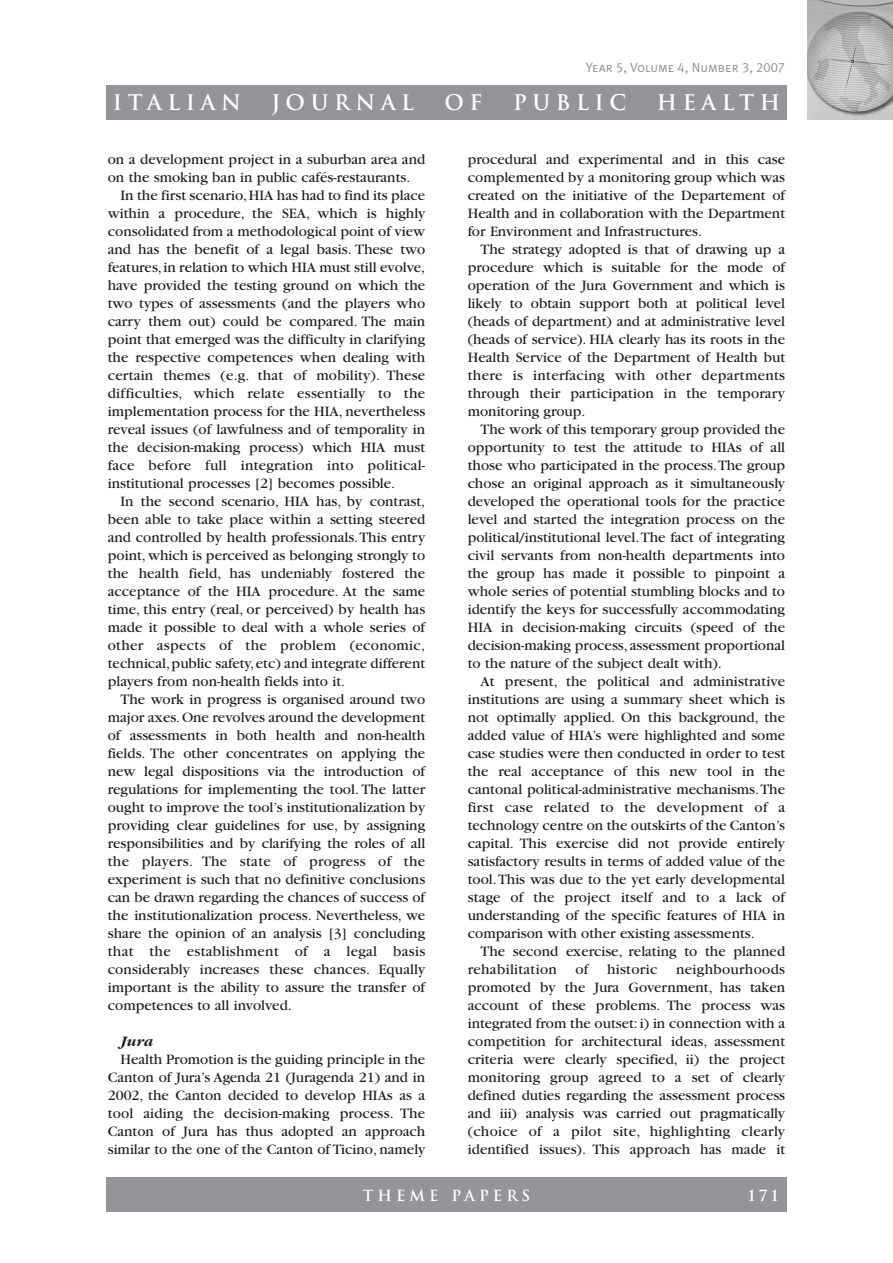
<style>
.page{position:relative;width:893px;height:1263px;background:#fff}
.page>*{position:absolute;margin:0;border:0;box-sizing:border-box;transform-origin:0 0}
.t1{font:700 21px "Trajan";letter-spacing:.265em;color:#fff}
.t2{font:15px/18px "Garamond";color:#231f20;text-align:justify}
.t3{font:15px "Garamond";letter-spacing:.02em;color:#231f20}
.t4{font:700 15px "Trajan";letter-spacing:.265em;color:#fff}
.t5{font:italic 700 15px "Garamond";color:#231f20}
.t6{font:13.5px "Meta Plus Normal Caps";color:#939598}
</style>
<div class="page">
<div style="left:106px;top:85px;width:681px;height:34px;background:#939598"></div>
<div style="left:106px;top:1178px;width:681px;height:34px;background:#939598"></div>
<img style="left:808px;top:0;width:85px;height:119px">
<p class="t6" style="left:586px;top:59px;width:201px">Year 5, Volume 4, Number 3, 2007</p>
<h1 class="t1" style="left:113px;top:90px;width:130px">ITALIAN</h1>
<h1 class="t1" style="left:272px;top:90px;width:144px">JOURNAL</h1>
<h1 class="t1" style="left:445px;top:90px;width:39px">O F</h1>
<h1 class="t1" style="left:513px;top:90px;width:115px">PUBLIC</h1>
<h1 class="t1" style="left:657px;top:90px;width:125px">HEALTH</h1>
<p class="t2" style="left:108px;top:151px;width:319px">on a development project in a suburban area and</p>
<p class="t2" style="left:108px;top:169px;width:304px">on the smoking ban in public cafés-restaurants.</p>
<p class="t2" style="left:121px;top:187px;width:306px">In the first scenario,HIA has had to find its place</p>
<p class="t2" style="left:108px;top:205px;width:319px">within a procedure, the SEA, which is highly</p>
<p class="t2" style="left:108px;top:223px;width:319px">consolidated from a methodological point of view</p>
<p class="t2" style="left:108px;top:241px;width:319px">and has the benefit of a legal basis. These two</p>
<p class="t2" style="left:108px;top:259px;width:319px">features,in relation to which HIA must still evolve,</p>
<p class="t2" style="left:108px;top:277px;width:319px">have provided the testing ground on which the</p>
<p class="t2" style="left:108px;top:295px;width:319px">two types of assessments (and the players who</p>
<p class="t2" style="left:108px;top:313px;width:319px">carry them out) could be compared. The main</p>
<p class="t2" style="left:108px;top:331px;width:319px">point that emerged was the difficulty in clarifying</p>
<p class="t2" style="left:108px;top:349px;width:319px">the respective competences when dealing with</p>
<p class="t2" style="left:108px;top:367px;width:319px">certain themes (e.g. that of mobility). These</p>
<p class="t3" style="left:108px;top:388px;width:319px">difficulties, which relate essentially to the</p>
<p class="t2" style="left:108px;top:403px;width:319px">implementation process for the HIA, nevertheless</p>
<p class="t2" style="left:108px;top:421px;width:319px">reveal issues (of lawfulness and of temporality in</p>
<p class="t2" style="left:108px;top:439px;width:319px">the decision-making process) which HIA must</p>
<p class="t3" style="left:108px;top:460px;width:319px">face before full integration into political-</p>
<p class="t2" style="left:108px;top:475px;width:289px">institutional processes [2] becomes possible.</p>
<p class="t2" style="left:121px;top:493px;width:306px">In the second scenario, HIA has, by contrast,</p>
<p class="t2" style="left:108px;top:511px;width:319px">been able to take place within a setting steered</p>
<p class="t2" style="left:108px;top:529px;width:319px">and controlled by health professionals.This entry</p>
<p class="t2" style="left:108px;top:547px;width:319px">point, which is perceived as belonging strongly to</p>
<p class="t2" style="left:108px;top:565px;width:319px">the health field, has undeniably fostered the</p>
<p class="t2" style="left:108px;top:583px;width:319px">acceptance of the HIA procedure. At the same</p>
<p class="t2" style="left:108px;top:601px;width:319px">time, this entry (real, or perceived) by health has</p>
<p class="t2" style="left:108px;top:619px;width:319px">made it possible to deal with a whole series of</p>
<p class="t3" style="left:108px;top:640px;width:319px">other aspects of the problem (economic,</p>
<p class="t2" style="left:108px;top:655px;width:319px">technical,public safety,etc) and integrate different</p>
<p class="t2" style="left:108px;top:673px;width:239px">players from non-health fields into it.</p>
<p class="t2" style="left:121px;top:691px;width:306px">The work in progress is organised around two</p>
<p class="t2" style="left:108px;top:709px;width:319px">major axes.One revolves around the development</p>
<p class="t2" style="left:108px;top:727px;width:319px">of assessments in both health and non-health</p>
<p class="t2" style="left:108px;top:745px;width:319px">fields. The other concentrates on applying the</p>
<p class="t2" style="left:108px;top:763px;width:319px">new legal dispositions via the introduction of</p>
<p class="t2" style="left:108px;top:781px;width:319px">regulations for implementing the tool. The latter</p>
<p class="t2" style="left:108px;top:799px;width:319px">ought to improve the tool’s institutionalization by</p>
<p class="t2" style="left:108px;top:817px;width:319px">providing clear guidelines for use, by assigning</p>
<p class="t2" style="left:108px;top:835px;width:319px">responsibilities and by clarifying the roles of all</p>
<p class="t3" style="left:108px;top:856px;width:319px">the players. The state of progress of the</p>
<p class="t2" style="left:108px;top:871px;width:319px">experiment is such that no definitive conclusions</p>
<p class="t2" style="left:108px;top:889px;width:319px">can be drawn regarding the chances of success of</p>
<p class="t2" style="left:108px;top:907px;width:319px">the institutionalization process. Nevertheless, we</p>
<p class="t2" style="left:108px;top:925px;width:319px">share the opinion of an analysis [3] concluding</p>
<p class="t3" style="left:108px;top:946px;width:319px">that the establishment of a legal basis</p>
<p class="t2" style="left:108px;top:961px;width:319px">considerably increases these chances. Equally</p>
<p class="t2" style="left:108px;top:979px;width:319px">important is the ability to assure the transfer of</p>
<p class="t2" style="left:108px;top:997px;width:186px">competences to all involved.</p>
<p class="t5" style="left:121px;top:1032px;width:34px">Jura</p>
<p class="t2" style="left:108px;top:1051px;width:319px;text-indent:13px">Health Promotion is the guiding principle in the Canton of Jura’s Agenda 21 (Juragenda 21) and in 2002, the Canton decided to develop HIAs as a tool aiding the decision-making process. The Canton of Jura has thus adopted an approach similar to the one of the Canton of Ticino, namely</p>
<p class="t2" style="left:468px;top:151px;width:319px">procedural and experimental and in this case complemented by a monitoring group which was created on the initiative of the Departement of Health and in collaboration with the Department for Environment and Infrastructures.</p>
<p class="t2" style="left:468px;top:241px;width:319px;text-indent:13px">The strategy adopted is that of drawing up a procedure which is suitable for the mode of operation of the Jura Government and which is likely to obtain support both at political level (heads of department) and at administrative level (heads of service). HIA clearly has its roots in the Health Service of the Department of Health but there is interfacing with other departments through their participation in the temporary monitoring group.</p>
<p class="t2" style="left:468px;top:421px;width:319px;text-indent:13px">The work of this temporary group provided the opportunity to test the attitude to HIAs of all those who participated in the process.The group chose an original approach as it simultaneously developed the operational tools for the practice level and started the integration process on the political/institutional level.The fact of integrating civil servants from non-health departments into the group has made it possible to pinpoint a whole series of potential stumbling blocks and to identify the keys for successfully accommodating HIA in decision-making circuits (speed of the decision-making process, assessment proportional to the nature of the subject dealt with).</p>
<p class="t2" style="left:468px;top:673px;width:319px;text-indent:13px">At present, the political and administrative institutions are using a summary sheet which is not optimally applied. On this background, the added value of HIA’s were highlighted and some case studies were then conducted in order to test the real acceptance of this new tool in the cantonal political-administrative mechanisms.The first case related to the development of a technology centre on the outskirts of the Canton’s capital. This exercise did not provide entirely satisfactory results in terms of added value of the tool.This was due to the yet early developmental stage of the project itself and to a lack of understanding of the specific features of HIA in comparison with other existing assessments.</p>
<p class="t2" style="left:468px;top:943px;width:319px;text-indent:13px">The second exercise, relating to the planned rehabilitation of historic neighbourhoods promoted by the Jura Government, has taken account of these problems. The process was integrated from the outset:i) in connection with a competition for architectural ideas, assessment criteria were clearly specified, ii) the project monitoring group agreed to a set of clearly defined duties regarding the assessment process and iii) analysis was carried out pragmatically (choice of a pilot site, highlighting clearly identified issues). This approach has made it</p>
<p class="t4" style="left:363px;top:1186px;width:169px">THEME PAPERS</p>
<p class="t4" style="left:748px;top:1186px;width:32px">171</p>
</div>
